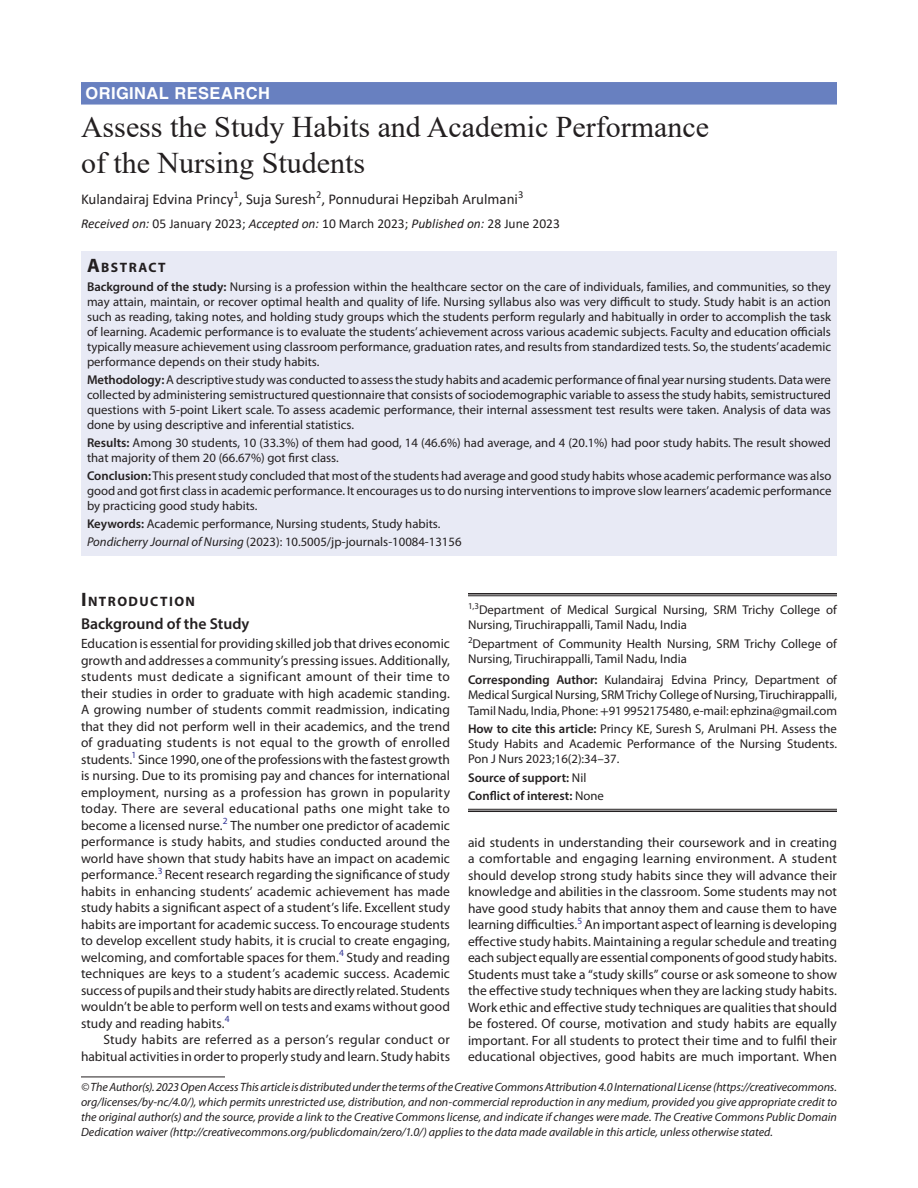
<style>
.page{position:relative;width:918px;height:1188px;background:#fff}
.page>*{position:absolute;margin:0;border:0;box-sizing:border-box;transform-origin:0 0}
.t1{font:30px/36px "Times New Roman";color:#231f20}
.ArticleType{font:700 16.5px "Helvetica LT Std";letter-spacing:.025em;color:#fff}
.Head-2-stk{font:600 15.75px "Myriad Pro";color:#231f20}
.AuthorName{font:15px "Calibri";color:#231f20}
.Head-1-first{font:700 13.65px "Myriad Pro";letter-spacing:.105em;color:#231f20}
.AbstractTitle{font:700 13.65px "Myriad Pro";letter-spacing:.105em;color:#231f20}
.Para-NoIndent{font:13.5px/16.5px "Myriad Pro";letter-spacing:.005em;color:#231f20;text-align:justify}
.Para-Indent{font:13.5px/16.5px "Myriad Pro";letter-spacing:.005em;color:#231f20;text-align:right}
.PAS_History{font:13.5px "Calibri";color:#231f20}
.Abstract-Para-first{font:12.75px/15px "Myriad Pro";color:#231f20;text-align:justify}
.Corresponding_Author{font:12.75px/15.3px "Myriad Pro";letter-spacing:-.005em;color:#231f20;text-align:justify}
.How_to_Cite{font:12.75px/15.3px "Myriad Pro";color:#231f20;text-align:justify}
.Affiliation-first{font:12.75px/15.3px "Myriad Pro";color:#231f20}
.Affiliation{font:12.75px/15.3px "Myriad Pro";color:#231f20}
.JT_DOI{font:12.75px "Myriad Pro";color:#231f20}
.Keywords{font:12.75px "Myriad Pro";color:#231f20}
.COI{font:600 12.75px "Myriad Pro";color:#231f20}
.Source{font:600 12.75px "Myriad Pro";color:#231f20}
.FootNote{font:italic 12px/15px "Myriad Pro";color:#231f20;text-align:justify}
.s1{font-style:italic}
.s2{font-size:19.5px}
.s3{font-weight:600}
.s4{font-family:"STIX General"}
.s5{font-weight:400}
</style>
<div class="page">
<div style="left:81px;top:82px;width:756px;height:23px;background:#6880c0"></div>
<div style="left:81px;top:251px;width:756px;height:26px;background:#e8eaf5"></div>
<div style="left:81px;top:276px;width:756px;height:99px;background:#e8eaf5"></div>
<div style="left:81px;top:369px;width:756px;height:69px;background:#e8eaf5"></div>
<div style="left:81px;top:432px;width:756px;height:39px;background:#e8eaf5"></div>
<div style="left:81px;top:465px;width:756px;height:54px;background:#e8eaf5"></div>
<div style="left:81px;top:513px;width:756px;height:24px;background:#e8eaf5"></div>
<div style="left:81px;top:531px;width:756px;height:24px;background:#e8eaf5"></div>
<hr style="left:81px;top:1077px;width:144px;height:1px;background:#231f20">
<hr style="left:468px;top:593px;width:369px;height:2px;background:#231f20">
<hr style="left:468px;top:596px;width:369px;height:1px;background:#231f20">
<hr style="left:468px;top:809px;width:369px;height:1px;background:#231f20">
<hr style="left:468px;top:811px;width:369px;height:1px;background:#231f20">
<p class="ArticleType" style="left:86px;top:83px;width:186px">ORIGINAL RESEARCH</p>
<p class="t1" style="left:81px;top:108px;width:630px">Assess the Study Habits and Academic Performance of the Nursing Students</p>
<p class="AuthorName" style="left:81px;top:189px;width:444px">Kulandairaj Edvina Princy<sup>1</sup>, Suja Suresh<sup>2</sup>, Ponnudurai Hepzibah Arulmani<sup>3</sup></p>
<p class="PAS_History" style="left:81px;top:214px;width:480px"><span class="s1">Received on:</span> 05 January 2023; <span class="s1">Accepted on:</span> 10 March 2023; <span class="s1">Published on:</span> 28 June 2023</p>
<p class="AbstractTitle" style="left:87px;top:258px;width:80px"><span class="s2">A</span>BSTRACT</p>
<p class="Abstract-Para-first" style="left:87px;top:279px;width:746px"><span class="s3">Background of the study:</span> Nursing is a profession within the healthcare sector on the care of individuals, families, and communities, so they may attain, maintain, or recover optimal health and quality of life. Nursing syllabus also was very difficult to study. Study habit is an action such as reading, taking notes, and holding study groups which the students perform regularly and habitually in order to accomplish the task of learning. Academic performance is to evaluate the students’ achievement across various academic subjects. Faculty and education officials typically measure achievement using classroom performance, graduation rates, and results from standardized tests. So, the students’ academic performance depends on their study habits.</p>
<p class="Abstract-Para-first" style="left:87px;top:372px;width:746px"><span class="s3">Methodology:</span> A descriptive study was conducted to assess the study habits and academic performance of final year nursing students. Data were collected by administering semistructured questionnaire that consists of sociodemographic variable to assess the study habits, semistructured questions with 5-point Likert scale. To assess academic performance, their internal assessment test results were taken. Analysis of data was done by using descriptive and inferential statistics.</p>
<p class="Abstract-Para-first" style="left:87px;top:435px;width:746px"><span class="s3">Results:</span> Among 30 students, 10 (33.3%) of them had good, 14 (46.6%) had average, and 4 (20.1%) had poor study habits. The result showed that majority of them 20 (66.67%) got first class.</p>
<p class="Abstract-Para-first" style="left:87px;top:468px;width:746px"><span class="s3">Conclusion:</span> This present study concluded that most of the students had average and good study habits whose academic performance was also good and got first class in academic performance. It encourages us to do nursing interventions to improve slow learners’ academic performance by practicing good study habits.</p>
<p class="Keywords" style="left:87px;top:516px;width:355px"><span class="s3">Keywords:</span> Academic performance, Nursing students, Study habits.</p>
<p class="JT_DOI" style="left:87px;top:534px;width:376px"><span class="s1">Pondicherry Journal of Nursing</span> (2023): 10.5005/jp-journals-10084-13156</p>
<p class="Head-1-first" style="left:81px;top:593px;width:116px"><span class="s2">I</span>NTRODUCTION</p>
<p class="Head-2-stk" style="left:81px;top:613px;width:170px">Background of the Study</p>
<p class="Para-NoIndent" style="left:81px;top:635px;width:371px">Education is essential for providing skilled job that drives economic growth and addresses a community’s pressing issues. Additionally, students must dedicate a significant amount of their time to their studies in order to graduate with high academic standing.<br>A growing number of students commit readmission, indicating that they did not perform well in their academics, and the trend of graduating students is not equal to the growth of enrolled students.<sup>1</sup> Since 1990, one of the professions with the fastest growth is nursing. Due to its promising pay and chances for international employment, nursing as a profession has grown in popularity today. There are several educational paths one might take to become a licensed nurse.<sup>2</sup> The number one predictor of academic performance is study habits, and studies conducted around the world have shown that study habits have an impact on academic performance.<sup>3</sup> Recent research regarding the significance of study habits in enhancing students’ academic achievement has made study habits a significant aspect of a student’s life. Excellent study habits are important for academic success. To encourage students to develop excellent study habits, it is crucial to create engaging, welcoming, and comfortable spaces for them.<sup>4</sup> Study and reading techniques are keys to a student’s academic success. Academic success of pupils and their study habits are directly related. Students wouldn’t be able to perform well on tests and exams without good study and reading habits.<sup>4</sup></p>
<p class="Para-Indent" style="left:81px;top:1031px;width:371px">Study habits are referred as a person’s regular conduct or habitual activities in order to properly study and learn. Study habits</p>
<p class="Affiliation-first" style="left:468px;top:602px;width:371px"><sup>1,3</sup>Department of Medical Surgical Nursing, SRM Trichy College of<br>Nursing, Tiruchirappalli, Tamil Nadu, India</p>
<p class="Affiliation" style="left:468px;top:636px;width:371px"><sup>2</sup>Department of Community Health Nursing, SRM Trichy College of<br>Nursing, Tiruchirappalli, Tamil Nadu, India</p>
<p class="Corresponding_Author" style="left:468px;top:672px;width:371px"><span class="s3">Corresponding Author:</span> Kulandairaj Edvina Princy, Department of Medical Surgical Nursing, SRM Trichy College of Nursing, Tiruchirappalli, Tamil Nadu, India, Phone: <span class="s4">+</span>91 9952175480, e-mail: ephzina@gmail.com</p>
<p class="How_to_Cite" style="left:468px;top:721px;width:371px"><span class="s3">How to cite this article:</span> Princy KE, Suresh S, Arulmani PH. Assess the Study Habits and Academic Performance of the Nursing Students.<br>Pon J Nurs 2023;16(2):34–37.</p>
<p class="Source" style="left:468px;top:769px;width:120px">Source of support: <span class="s5">Nil</span></p>
<p class="COI" style="left:468px;top:788px;width:137px">Conflict of interest: <span class="s5">None</span></p>
<p class="Para-Indent" style="left:468px;top:834px;width:371px;text-align:justify">aid students in understanding their coursework and in creating a comfortable and engaging learning environment. A student should develop strong study habits since they will advance their knowledge and abilities in the classroom. Some students may not have good study habits that annoy them and cause them to have learning difficulties.<sup>5</sup> An important aspect of learning is developing effective study habits. Maintaining a regular schedule and treating each subject equally are essential components of good study habits.<br>Students must take a “study skills” course or ask someone to show the effective study techniques when they are lacking study habits.<br>Work ethic and effective study techniques are qualities that should be fostered. Of course, motivation and study habits are equally important. For all students to protect their time and to fulfil their educational objectives, good habits are much important. When</p>
<p class="FootNote" style="left:81px;top:1079px;width:758px">© The Author(s). 2023 Open Access This article is distributed under the terms of the Creative Commons Attribution 4.0 International License (https://creativecommons. org/licenses/by-nc/4.0/), which permits unrestricted use, distribution, and non-commercial reproduction in any medium, provided you give appropriate credit to the original author(s) and the source, provide a link to the Creative Commons license, and indicate if changes were made. The Creative Commons Public Domain Dedication waiver (http://creativecommons.org/publicdomain/zero/1.0/) applies to the data made available in this article, unless otherwise stated.</p>
</div>
